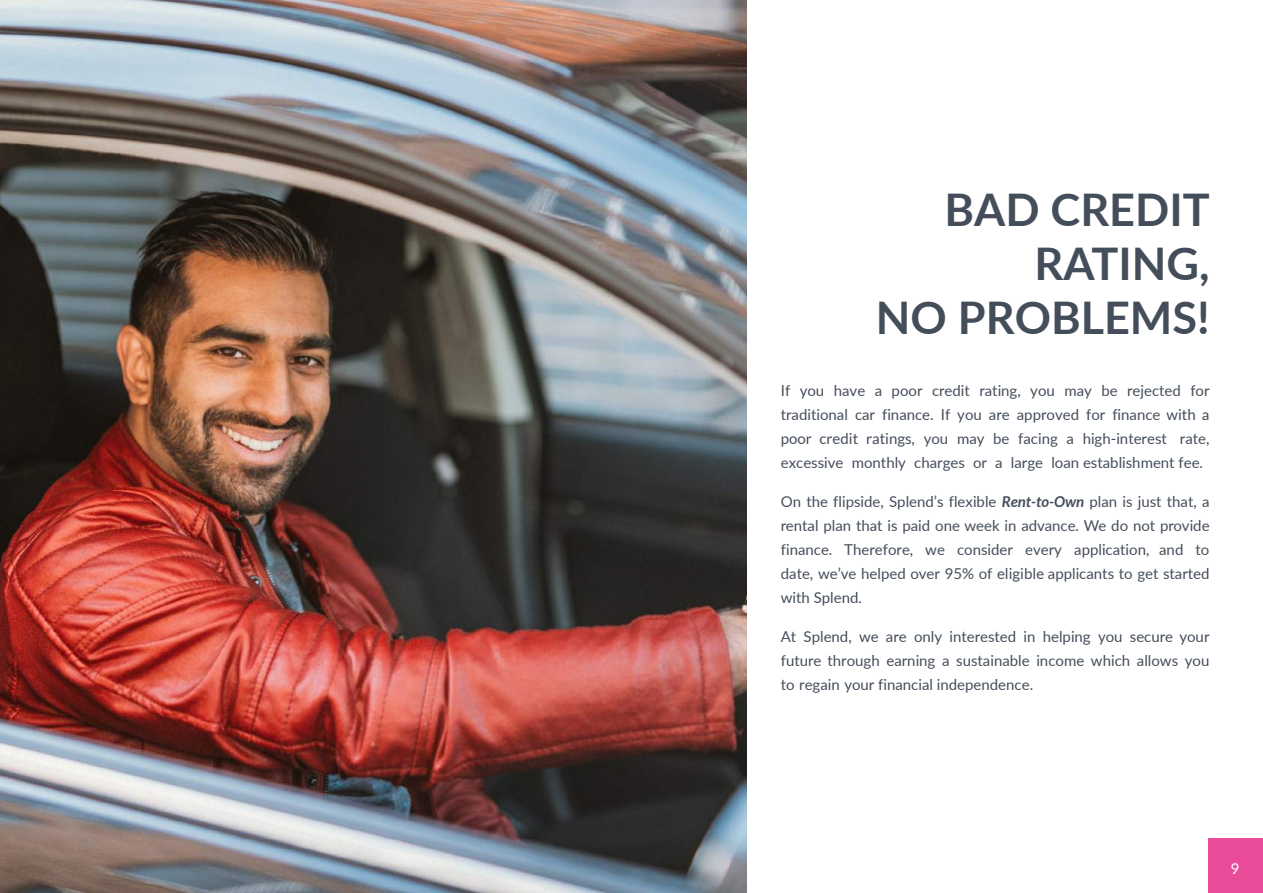
<style>
.page{position:relative;width:1263px;height:893px;background:#fff}
.page>*{position:absolute;margin:0;border:0;box-sizing:border-box;transform-origin:0 0}
.t1{font:700 45px/54px "Lato";color:#444e5b;text-align:right}
.t2{font:15px/24px "Lato";color:#444e5b;text-align:justify}
.t3{font:15px "Lato";color:#fff}
.s1{font-weight:700;font-style:italic}
</style>
<div class="page">
<div style="left:1209px;top:839px;width:54px;height:54px;background:#ea4b99"></div>
<img style="left:0;top:0;width:746px;height:893px">
<h1 class="t1" style="left:876px;top:181px;width:335px">BAD CREDIT<br>RATING,<br>NO PROBLEMS!</h1>
<p class="t2" style="left:781px;top:378px;width:430px">If you have a poor credit rating, you may be rejected for traditional car finance. If you are approved for finance with a poor credit ratings, you may be facing a high-interest rate, excessive monthly charges or a large loan establishment fee.</p>
<p class="t2" style="left:781px;top:489px;width:430px">On the flipside, Splend’s flexible <span class="s1">Rent-to-Own</span> plan is just that, a rental plan that is paid one week in advance. We do not provide finance. Therefore, we consider every application, and to date, we’ve helped over 95% of eligible applicants to get started with Splend.</p>
<p class="t2" style="left:781px;top:624px;width:430px">At Splend, we are only interested in helping you secure your future through earning a sustainable income which allows you to regain your financial independence.</p>
<p class="t3" style="left:1231px;top:857px;width:10px">9</p>
</div>
